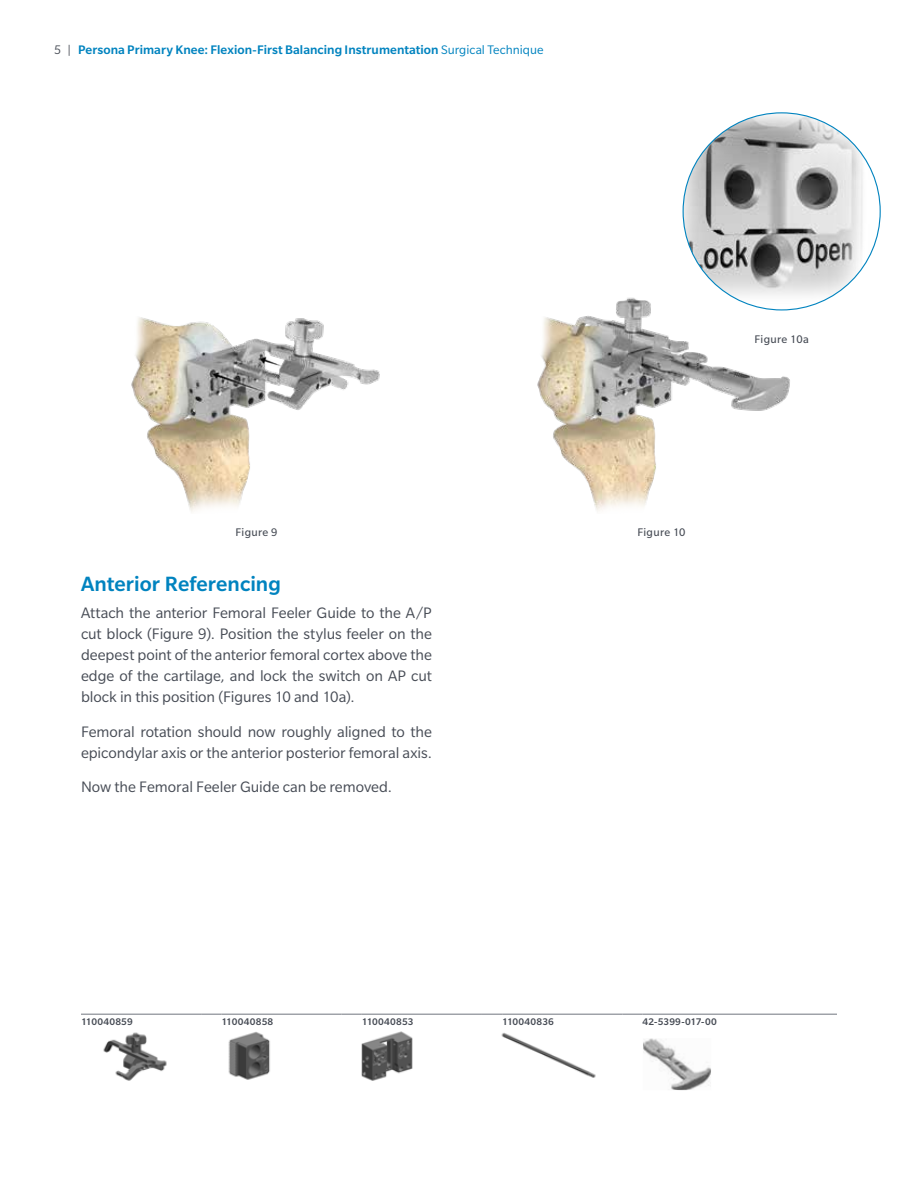
<style>
.page{position:relative;width:918px;height:1188px;background:#fff}
.page>*{position:absolute;margin:0;border:0;box-sizing:border-box;transform-origin:0 0}
.t1{font:500 22.5px "Slate Pro";letter-spacing:.005em;color:#0083bf}
.t2{font:16.5px/21px "Slate Pro";letter-spacing:-.005em;color:#474c55;text-align:justify}
.t3{font:500 13.5px "Slate Pro";letter-spacing:.005em;color:#0083bf}
.t4{font:12px "Slate Pro";letter-spacing:.025em;color:#474c55}
.t5{font:500 10.5px "Slate Pro";letter-spacing:.015em;color:#474c55}
.s1{font-weight:400;color:#474c55}
.s2{font-weight:400}
</style>
<div class="page">
<img style="left:131px;top:317px;width:249px;height:195px">
<img style="left:537px;top:277px;width:256px;height:234px">
<hr style="left:81px;top:1014px;width:120px;height:1px;background:#71757e">
<svg style="left:201px;top:1014px;width:20px;height:1px"></svg>
<hr style="left:221px;top:1014px;width:121px;height:1px;background:#71757e">
<svg style="left:342px;top:1014px;width:20px;height:1px"></svg>
<hr style="left:362px;top:1014px;width:120px;height:1px;background:#71757e">
<svg style="left:482px;top:1014px;width:20px;height:1px"></svg>
<hr style="left:502px;top:1014px;width:120px;height:1px;background:#71757e">
<svg style="left:622px;top:1014px;width:21px;height:1px"></svg>
<hr style="left:643px;top:1014px;width:194px;height:1px;background:#71757e">
<img style="left:103px;top:1032px;width:64px;height:49px">
<img style="left:501px;top:1032px;width:95px;height:46px">
<img style="left:228px;top:1032px;width:42px;height:48px">
<img style="left:361px;top:1031px;width:52px;height:50px">
<img style="left:683px;top:113px;width:197px;height:197px;border-radius:99px">
<img style="left:643px;top:1038px;width:68px;height:52px">
<p class="t3" style="left:54px;top:42px;width:491px"><span class="s1">5 |</span> Persona Primary Knee: Flexion-First Balancing Instrumentation <span class="s2">Surgical Technique</span></p>
<p class="t4" style="left:755px;top:333px;width:56px">Figure 10a</p>
<p class="t4" style="left:236px;top:526px;width:43px">Figure 9</p>
<p class="t4" style="left:637px;top:526px;width:50px">Figure 10</p>
<h1 class="t1" style="left:81px;top:571px;width:201px">Anterior Referencing</h1>
<p class="t2" style="left:81px;top:602px;width:353px">Attach the anterior Femoral Feeler Guide to the A/P cut block (Figure 9). Position the stylus feeler on the deepest point of the anterior femoral cortex above the edge of the cartilage, and lock the switch on AP cut block in this position (Figures 10 and 10a).</p>
<p class="t2" style="left:81px;top:721px;width:353px">Femoral rotation should now roughly aligned to the epicondylar axis or the anterior posterior femoral axis.</p>
<p class="t2" style="left:81px;top:776px;width:313px">Now the Femoral Feeler Guide can be removed.</p>
<p class="t5" style="left:81px;top:1016px;width:53px">110040859</p>
<p class="t5" style="left:221px;top:1016px;width:53px">110040858</p>
<p class="t5" style="left:362px;top:1016px;width:53px">110040853</p>
<p class="t5" style="left:502px;top:1016px;width:53px">110040836</p>
<p class="t5" style="left:643px;top:1016px;width:76px">42-5399-017-00</p>
</div>
